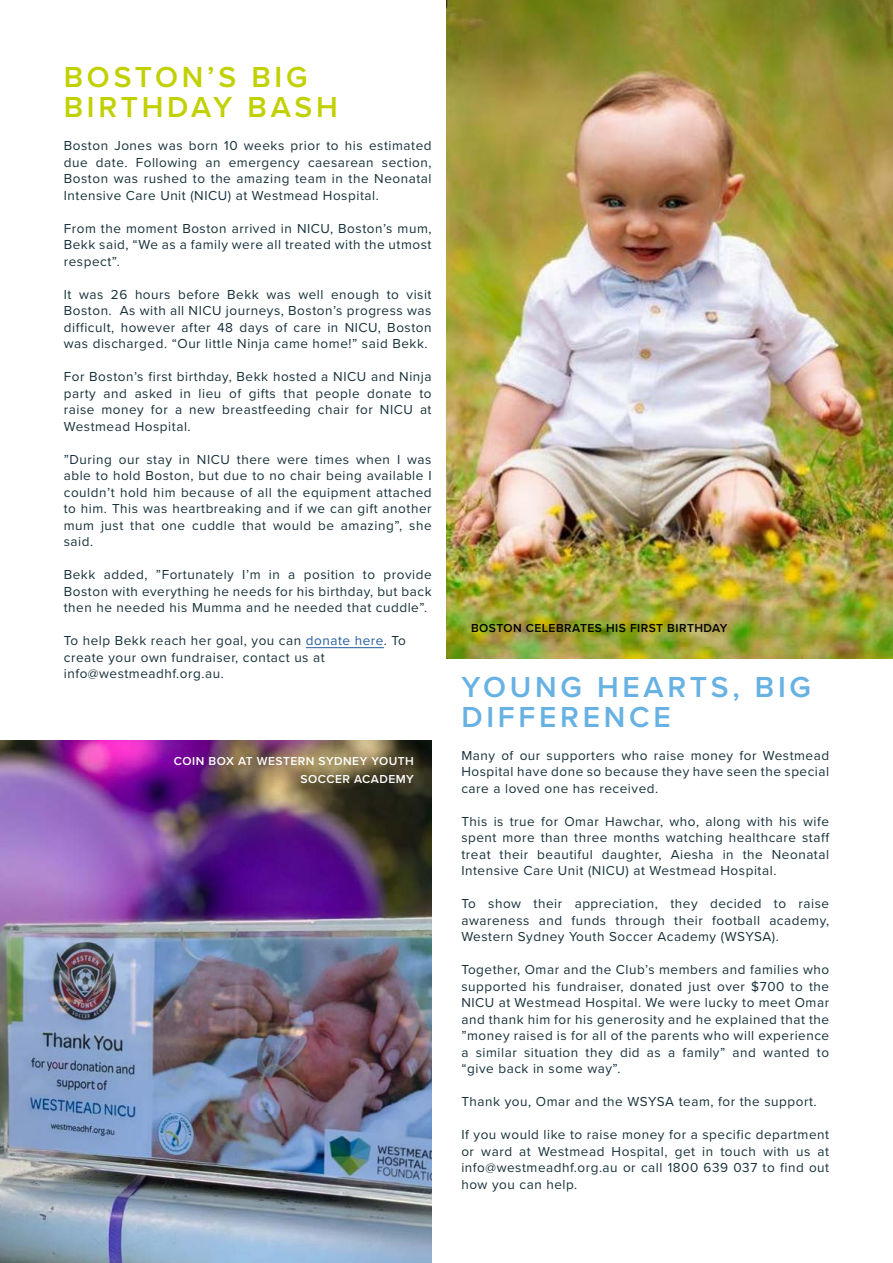
<style>
.page{position:relative;width:893px;height:1263px;background:#fff}
.page>*{position:absolute;margin:0;border:0;box-sizing:border-box;transform-origin:0 0}
.t1{font:600 30px/30px "Proxima Nova";letter-spacing:.125em;color:#67b1e3}
.t2{font:600 30px/30px "Proxima Nova";letter-spacing:.125em;color:#c1d100}
.t3{font:13.5px/16.5px "Proxima Nova";letter-spacing:.04em;color:#17313a;text-align:justify}
.t4{font:600 12px/18.8px "Proxima Nova";letter-spacing:.04em;color:#fff;text-align:right}
.t5{font:600 12px "Proxima Nova";letter-spacing:.04em;color:#000}
.s1{color:#275b9b}
</style>
<div class="page">
<img style="left:0;top:741px;width:432px;height:522px">
<hr style="left:306px;top:647px;width:78px;height:1px;background:#275b9b">
<img style="left:446px;top:0;width:447px;height:658px">
<h1 class="t2" style="left:64px;top:62px;width:275px">BOSTON’S BIG<br>BIRTHDAY BASH</h1>
<p class="t3" style="left:64px;top:137px;width:369px">Boston Jones was born 10 weeks prior to his estimated due date. Following an emergency caesarean section, Boston was rushed to the amazing team in the Neonatal Intensive Care Unit (NICU) at Westmead Hospital.</p>
<p class="t3" style="left:64px;top:220px;width:369px">From the moment Boston arrived in NICU, Boston’s mum, Bekk said, “We as a family were all treated with the utmost respect”.</p>
<p class="t3" style="left:64px;top:286px;width:369px">It was 26 hours before Bekk was well enough to visit Boston. As with all NICU journeys, Boston’s progress was difficult, however after 48 days of care in NICU, Boston was discharged. “Our little Ninja came home!” said Bekk.</p>
<p class="t3" style="left:64px;top:368px;width:369px">For Boston’s first birthday, Bekk hosted a NICU and Ninja party and asked in lieu of gifts that people donate to raise money for a new breastfeeding chair for NICU at Westmead Hospital.</p>
<p class="t3" style="left:64px;top:451px;width:369px">”During our stay in NICU there were times when I was able to hold Boston, but due to no chair being available I couldn’t hold him because of all the equipment attached to him. This was heartbreaking and if we can gift another mum just that one cuddle that would be amazing”, she said.</p>
<p class="t3" style="left:64px;top:566px;width:369px">Bekk added, ”Fortunately I’m in a position to provide Boston with everything he needs for his birthday, but back then he needed his Mumma and he needed that cuddle”.</p>
<p class="t3" style="left:64px;top:632px;width:344px;text-align:left">To help Bekk reach her goal, you can <span class="s1">donate here</span>. To create your own fundraiser, contact us at info@westmeadhf.org.au.</p>
<p class="t4" style="left:174px;top:751px;width:241px">COIN BOX AT WESTERN SYDNEY YOUTH<br>SOCCER ACADEMY</p>
<p class="t5" style="left:471px;top:619px;width:258px">BOSTON CELEBRATES HIS FIRST BIRTHDAY</p>
<h1 class="t1" style="left:461px;top:671px;width:351px">YOUNG HEARTS, BIG<br>DIFFERENCE</h1>
<p class="t3" style="left:461px;top:746px;width:369px">Many of our supporters who raise money for Westmead Hospital have done so because they have seen the special care a loved one has received.</p>
<p class="t3" style="left:461px;top:812px;width:369px">This is true for Omar Hawchar, who, along with his wife spent more than three months watching healthcare staff treat their beautiful daughter, Aiesha in the Neonatal Intensive Care Unit (NICU) at Westmead Hospital.</p>
<p class="t3" style="left:461px;top:895px;width:369px">To show their appreciation, they decided to raise awareness and funds through their football academy, Western Sydney Youth Soccer Academy (WSYSA).</p>
<p class="t3" style="left:461px;top:961px;width:369px">Together, Omar and the Club’s members and families who supported his fundraiser, donated just over $700 to the NICU at Westmead Hospital. We were lucky to meet Omar and thank him for his generosity and he explained that the ”money raised is for all of the parents who will experience a similar situation they did as a family” and wanted to “give back in some way”.</p>
<p class="t3" style="left:461px;top:1093px;width:357px">Thank you, Omar and the WSYSA team, for the support.</p>
<p class="t3" style="left:461px;top:1126px;width:369px">If you would like to raise money for a specific department or ward at Westmead Hospital, get in touch with us at info@westmeadhf.org.au or call 1800 639 037 to find out how you can help.</p>
</div>
